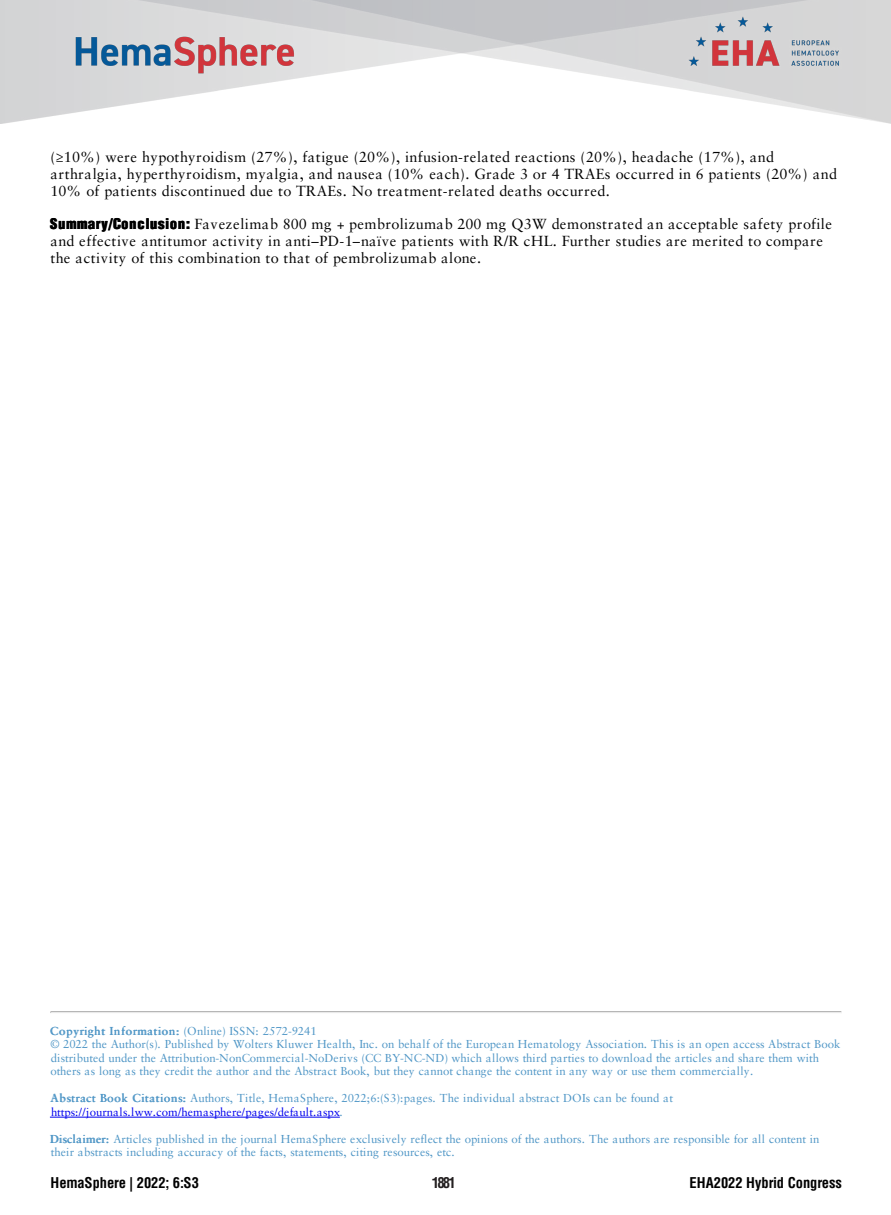
<style>
.page{position:relative;width:891px;height:1215px;background:#fff}
.page>*{position:absolute;margin:0;border:0;box-sizing:border-box;transform-origin:0 0}
.t1{font:700 condensed 18px "Helvetica LT Std Cond";letter-spacing:-.005em;color:#000}
.t2{font:17.1px/17.1px "Sabon LT Std Roman";letter-spacing:.03em;color:#000}
.t3{font:700 condensed 14.7px "Helvetica LT Std";color:#231f20}
.t4{font:13.5px/13.5px "Sabon LT Std Roman";color:#4f96c6}
.t5{font:13.5px/13.5px "Sabon LT Std Roman";letter-spacing:.02em;color:#4f96c6}
.s1{font-family:"Helvetica LT Std Cond Blk";font-weight:900;font-stretch:condensed;font-size:18px}
.s2{color:#00e}
</style>
<div class="page">
<img style="left:0;top:0;width:891px;height:124px">
<svg style="left:50px;top:1011px;width:792px;height:2px;background:#cfcfcf"></svg>
<hr style="left:50px;top:1117px;width:289px;height:1px;background:#00e">
<p class="t2" style="left:50px;top:150px;width:788px">(≥10%) were hypothyroidism (27%), fatigue (20%), infusion-related reactions (20%), headache (17%), and arthralgia, hyperthyroidism, myalgia, and nausea (10% each). Grade 3 or 4 TRAEs occurred in 6 patients (20%) and<br>10% of patients discontinued due to TRAEs. No treatment-related deaths occurred.</p>
<p class="t2" style="left:50px;top:216px;width:784px"><span class="s1">Summary/Conclusion:</span> Favezelimab 800 mg + pembrolizumab 200 mg Q3W demonstrated an acceptable safety profile and effective antitumor activity in anti–PD-1–naïve patients with R/R cHL. Further studies are merited to compare the activity of this combination to that of pembrolizumab alone.</p>
<p class="t4" style="left:50px;top:1025px;width:792px">Copyright Information: (Online) ISSN: 2572-9241<br>© 2022 the Author(s). Published by Wolters Kluwer Health, Inc. on behalf of the European Hematology Association. This is an open access Abstract Book distributed under the Attribution-NonCommercial-NoDerivs (CC BY-NC-ND) which allows third parties to download the articles and share them with others as long as they credit the author and the Abstract Book, but they cannot change the content in any way or use them commercially.</p>
<p class="t5" style="left:50px;top:1092px;width:624px">Abstract Book Citations: Authors, Title, HemaSphere, 2022;6:(S3):pages. The individual abstract DOIs can be found at <span class="s2">https://journals.lww.com/hemasphere/pages/default.aspx</span>.</p>
<p class="t4" style="left:50px;top:1133px;width:771px">Disclaimer: Articles published in the journal HemaSphere exclusively reflect the opinions of the authors. The authors are responsible for all content in their abstracts including accuracy of the facts, statements, citing resources, etc.</p>
<h1 class="t1" style="left:50px;top:1177px;width:150px">HemaSphere | 2022; 6:S3</h1>
<h1 class="t1" style="left:690px;top:1177px;width:154px">EHA2022 Hybrid Congress</h1>
<p class="t3" style="left:432px;top:1174px;width:25px">1881</p>
</div>
